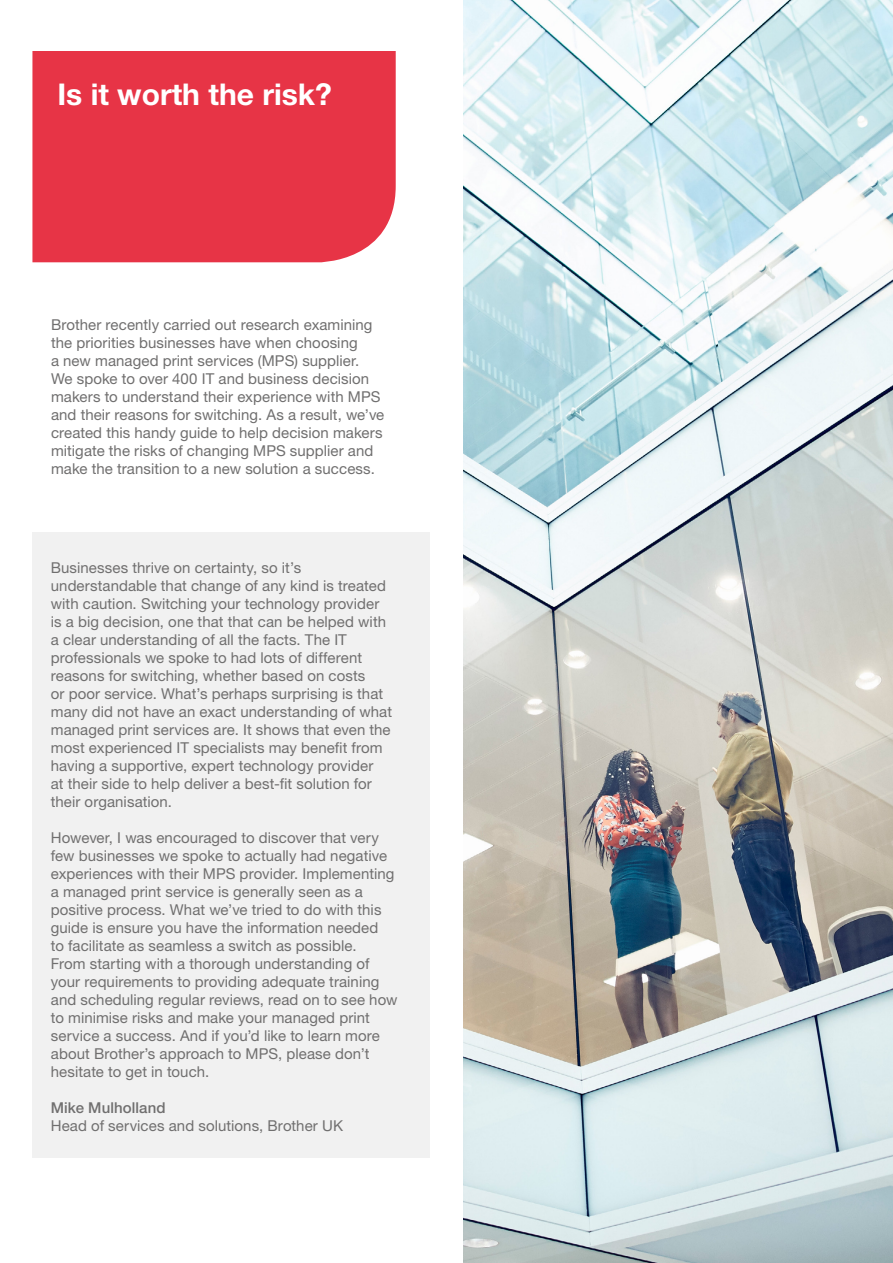
<style>
.page{position:relative;width:893px;height:1263px;background:#fff}
.page>*{position:absolute;margin:0;border:0;box-sizing:border-box;transform-origin:0 0}
.t1{font:700 30px "Helvetica Neue LT Std";color:#fff}
.t2{font:15px/18px "Helvetica Neue LT Std";letter-spacing:.005em;color:#706f6f}
.t3{font:500 15px "Helvetica Neue LT Std";letter-spacing:.005em;color:#706f6f}
</style>
<div class="page">
<div style="left:32px;top:51px;width:364px;height:211px;background:#e73446"></div>
<img style="left:463px;top:0;width:430px;height:1263px">
<div style="left:32px;top:532px;width:398px;height:626px;background:#f1f1f1"></div>
<h1 class="t1" style="left:57px;top:76px;width:276px">Is it worth the risk?</h1>
<p class="t2" style="left:51px;top:315px;width:335px">Brother recently carried out research examining the priorities businesses have when choosing<br>a new managed print services (MPS) supplier.<br>We spoke to over 400 IT and business decision makers to understand their experience with MPS and their reasons for switching. As a result, we’ve created this handy guide to help decision makers mitigate the risks of changing MPS supplier and make the transition to a new solution a success.</p>
<p class="t2" style="left:51px;top:558px;width:343px">Businesses thrive on certainty, so it’s understandable that change of any kind is treated with caution. Switching your technology provider is a big decision, one that that can be helped with a clear understanding of all the facts. The IT professionals we spoke to had lots of different reasons for switching, whether based on costs<br>or poor service. What’s perhaps surprising is that many did not have an exact understanding of what managed print services are. It shows that even the most experienced IT specialists may benefit from having a supportive, expert technology provider<br>at their side to help deliver a best-fit solution for their organisation.</p>
<p class="t2" style="left:51px;top:828px;width:348px">However, I was encouraged to discover that very few businesses we spoke to actually had negative experiences with their MPS provider. Implementing a managed print service is generally seen as a positive process. What we’ve tried to do with this guide is ensure you have the information needed<br>to facilitate as seamless a switch as possible.<br>From starting with a thorough understanding of your requirements to providing adequate training and scheduling regular reviews, read on to see how to minimise risks and make your managed print service a success. And if you’d like to learn more about Brother’s approach to MPS, please don’t hesitate to get in touch.</p>
<p class="t3" style="left:51px;top:1099px;width:116px">Mike Mulholland</p>
<p class="t2" style="left:51px;top:1116px;width:294px">Head of services and solutions, Brother UK</p>
</div>
